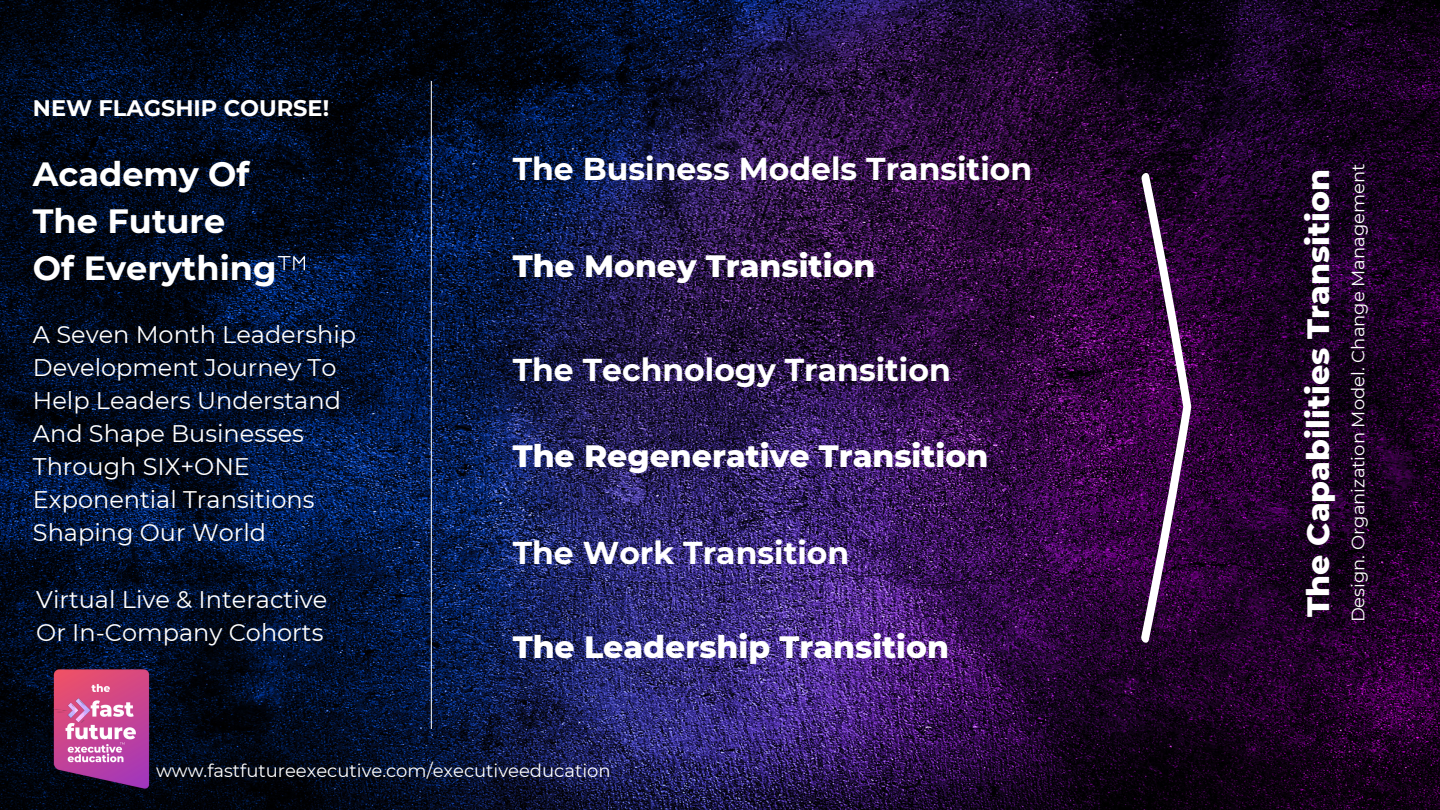
<style>
.page{position:relative;width:1440px;height:810px;background:#fff}
.page>*{position:absolute;margin:0;border:0;box-sizing:border-box;transform-origin:0 0}
.t1{font:700 33.6px "Montserrat";color:#fff}
.t2{font:800 31.5px "Montserrat";color:#fff}
.t3{font:700 31.5px "Montserrat";color:#fff}
.t4{font:24px/33px "Montserrat";color:#fff}
.t5{font:700 22.5px "Montserrat";color:#fff}
.t6{font:18px "Montserrat";color:#fff}
</style>
<div class="page">
<img style="left:0;top:0;width:1440px;height:810px">
<hr style="left:431px;top:81px;width:1px;height:648px;background:#fff">
<img style="left:36px;top:664px;width:131px;height:130px">
<svg style="left:278px;top:256px;width:27px;height:14px"></svg>
<svg style="left:1140px;top:170px;width:51px;height:476px;background:#522b5a"></svg>
<p class="t5" style="left:33px;top:94px;width:298px">NEW FLAGSHIP COURSE!</p>
<p class="t1" style="left:33px;top:153px;width:218px">Academy Of</p>
<p class="t1" style="left:33px;top:200px;width:194px">The Future</p>
<p class="t1" style="left:33px;top:247px;width:245px">Of Everything</p>
<p class="t4" style="left:33px;top:318px;width:325px">A Seven Month Leadership<br>Development Journey To<br>Help Leaders Understand<br>And Shape Businesses<br>Through SIX+ONE<br>Exponential Transitions<br>Shaping Our World</p>
<p class="t4" style="left:36px;top:583px;width:293px">Virtual Live &amp; Interactive</p>
<p class="t4" style="left:36px;top:616px;width:289px">Or In-Company Cohorts</p>
<p class="t3" style="left:513px;top:150px;width:521px">The Business Models Transition</p>
<p class="t2" style="left:513px;top:246px;width:364px">The Money Transition</p>
<p class="t3" style="left:513px;top:350px;width:440px">The Technology Transition</p>
<p class="t2" style="left:513px;top:436px;width:477px">The Regenerative Transition</p>
<p class="t3" style="left:513px;top:534px;width:338px">The Work Transition</p>
<p class="t2" style="left:513px;top:628px;width:438px">The Leadership Transition</p>
<p class="t6" style="left:156px;top:760px;width:456px">www.fastfutureexecutive.com/executiveeducation</p>
<p class="t2" style="left:1299px;top:617px;width:449px;rotate:-90deg">The Capabilities Transition</p>
<p class="t6" style="left:1347px;top:622px;width:461px;rotate:-90deg">Design. Organization Model. Change Management</p>
</div>
